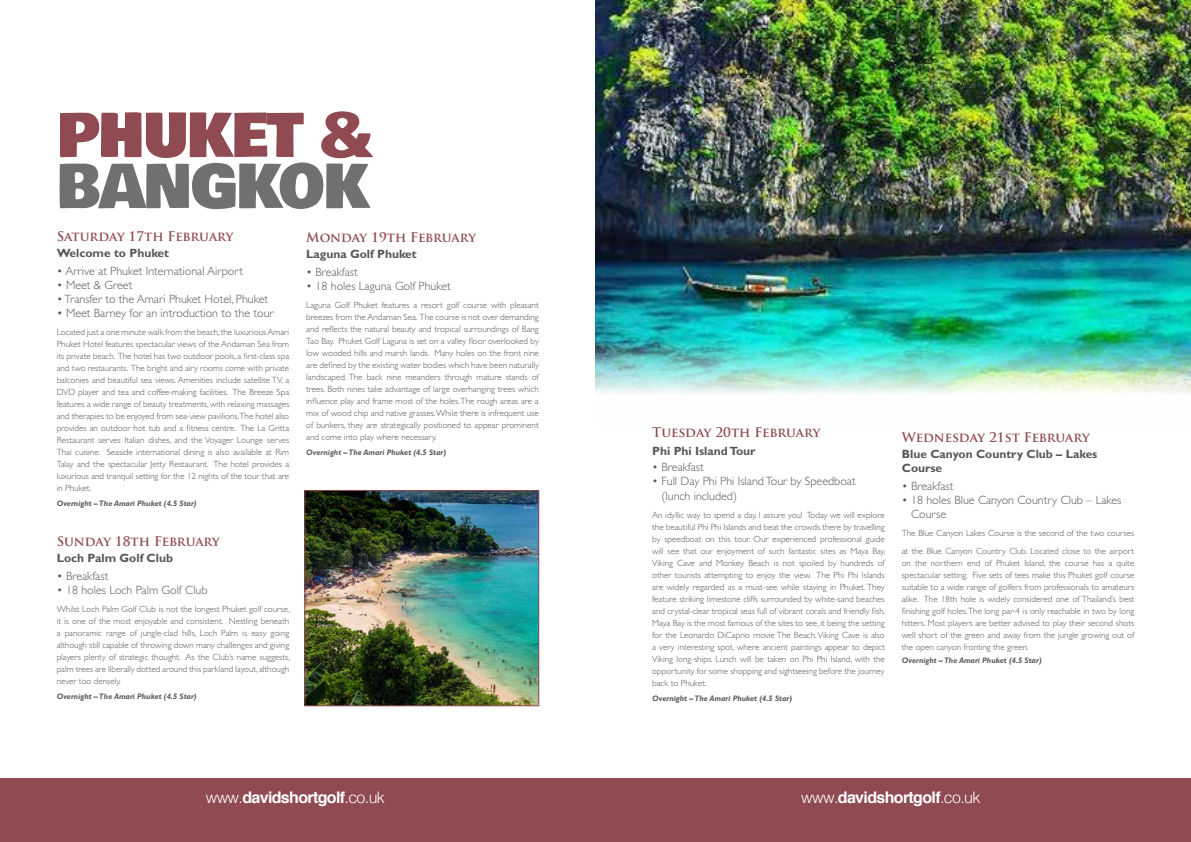
<style>
.page{position:relative;width:1191px;height:842px;background:#fff}
.page>*{position:absolute;margin:0;border:0;box-sizing:border-box;transform-origin:0 0}
.t1{font:59.2px "Bowlby One";letter-spacing:-.02em;color:#904a51;scale:.96 1}
.t2{font:59.2px "Bowlby One";letter-spacing:-.02em;color:#6e716d;scale:.96 1}
.t3{font:700 16px "Helvetica";letter-spacing:-.04em;color:#fff}
.t4{font:700 13px "Trajan Pro";letter-spacing:-.005em;color:#904a51}
.t5{font:300 12px/14.4px "Gill Sans Std";color:#575756}
.t6{font:700 12px/14px "Gill Sans Std";color:#575756}
.t7{font:300 9px/12px "Gill Sans Std";color:#575756;text-align:justify}
.t8{font:italic 700 8px "Gill Sans Std";color:#575756}
.s1{font-weight:300}
</style>
<div class="page">
<div style="left:0;top:779px;width:1191px;height:63px;background:#904a51"></div>
<img style="left:307px;top:492px;width:230px;height:212px">
<div style="left:305px;top:490px;width:234px;height:216px;border:1px solid #904a51"></div>
<img style="left:595px;top:0;width:596px;height:393px">
<h1 class="t1" style="left:57px;top:90px;width:329px">PHUKET &amp;</h1>
<h1 class="t2" style="left:57px;top:142px;width:327px">BANGKOK</h1>
<h3 class="t4" style="left:306px;top:229px;width:171px">Monday 19th February</h3>
<h3 class="t6" style="left:306px;top:247px;width:112px">Laguna Golf Phuket</h3>
<h3 class="t5" style="left:306px;top:265px;width:53px">• Breakfast</h3>
<h3 class="t5" style="left:306px;top:279px;width:146px">• 18 holes Laguna Golf Phuket</h3>
<p class="t7" style="left:306px;top:299px;width:234px">Laguna Golf Phuket features a resort golf course with pleasant breezes from the Andaman Sea. The course is not over demanding and reflects the natural beauty and tropical surroundings of Bang Tao Bay. Phuket Golf Laguna is set on a valley floor overlooked by low wooded hills and marsh lands. Many holes on the front nine are defined by the existing water bodies which have been naturally landscaped. The back nine meanders through mature stands of trees. Both nines take advantage of large overhanging trees which influence play and frame most of the holes. The rough areas are a mix of wood chip and native grasses. While there is infrequent use of bunkers, they are strategically positioned to appear prominent and come into play where necessary.</p>
<p class="t8" style="left:306px;top:448px;width:141px">Overnight – The Amari Phuket (4.5 Star)</p>
<h3 class="t4" style="left:57px;top:228px;width:178px">Saturday 17th February</h3>
<h3 class="t6" style="left:57px;top:246px;width:114px">Welcome to Phuket</h3>
<h3 class="t5" style="left:57px;top:264px;width:188px">• Arrive at Phuket International Airport</h3>
<h3 class="t5" style="left:57px;top:278px;width:77px">• Meet &amp; Greet</h3>
<h3 class="t5" style="left:57px;top:292px;width:213px">• Transfer to the Amari Phuket Hotel, Phuket</h3>
<h3 class="t5" style="left:57px;top:306px;width:218px">• Meet Barney for an introduction to the tour</h3>
<p class="t7" style="left:57px;top:326px;width:234px">Located just a one minute walk from the beach, the luxurious Amari Phuket Hotel features spectacular views of the Andaman Sea from its private beach. The hotel has two outdoor pools, a first-class spa and two restaurants. The bright and airy rooms come with private balconies and beautiful sea views. Amenities include satellite TV, a DVD player and tea and coffee-making facilities. The Breeze Spa features a wide range of beauty treatments, with relaxing massages and therapies to be enjoyed from sea-view pavilions.The hotel also provides an outdoor hot tub and a fitness centre. The La Gritta Restaurant serves Italian dishes, and the Voyager Lounge serves Thai cuisine. Seaside international dining is also available at Rim Talay and the spectacular Jetty Restaurant. The hotel provides a luxurious and tranquil setting for the 12 nights of the tour that are in Phuket.</p>
<p class="t8" style="left:57px;top:499px;width:141px">Overnight – The Amari Phuket (4.5 Star)</p>
<h3 class="t4" style="left:57px;top:533px;width:165px">Sunday 18th February</h3>
<h3 class="t6" style="left:57px;top:551px;width:118px">Loch Palm Golf Club</h3>
<h3 class="t5" style="left:57px;top:569px;width:53px">• Breakfast</h3>
<h3 class="t5" style="left:57px;top:583px;width:152px">• 18 holes Loch Palm Golf Club</h3>
<p class="t7" style="left:57px;top:603px;width:235px">Whilst Loch Palm Golf Club is not the longest Phuket golf course, it is one of the most enjoyable and consistent. Nestling beneath a panoramic range of jungle-clad hills, Loch Palm is easy going although still capable of throwing down many challenges and giving players plenty of strategic thought. As the Club’s name suggests, palm trees are liberally dotted around this parkland layout, although never too densely.</p>
<p class="t8" style="left:57px;top:692px;width:141px">Overnight – The Amari Phuket (4.5 Star)</p>
<h3 class="t4" style="left:652px;top:424px;width:170px">Tuesday 20th February</h3>
<h3 class="t6" style="left:652px;top:444px;width:105px">Phi Phi Island Tour</h3>
<h3 class="t5" style="left:652px;top:460px;width:53px">• Breakfast</h3>
<h3 class="t5" style="left:661px;top:474px;width:196px;text-indent:-9px">• Full Day Phi Phi Island Tour by Speedboat (lunch included)</h3>
<p class="t7" style="left:652px;top:509px;width:235px">An idyllic way to spend a day, I assure you! Today we will explore the beautiful Phi Phi Islands and beat the crowds there by travelling by speedboat on this tour. Our experienced professional guide will see that our enjoyment of such fantastic sites as Maya Bay, Viking Cave and Monkey Beach is not spoiled by hundreds of other tourists attempting to enjoy the view. The Phi Phi Islands are widely regarded as a must-see while staying in Phuket. They feature striking limestone cliffs surrounded by white-sand beaches and crystal-clear tropical seas full of vibrant corals and friendly fish.<br>Maya Bay is the most famous of the sites to see, it being the setting for the Leonardo DiCaprio movie The Beach. Viking Cave is also a very interesting spot, where ancient paintings appear to depict Viking long-ships. Lunch will be taken on Phi Phi Island, with the opportunity for some shopping and sightseeing before the journey back to Phuket.</p>
<p class="t8" style="left:652px;top:693px;width:141px">Overnight – The Amari Phuket (4.5 Star)</p>
<h3 class="t4" style="left:901px;top:429px;width:190px">Wednesday 21st February</h3>
<h3 class="t6" style="left:901px;top:447px;width:197px">Blue Canyon Country Club – Lakes<br>Course</h3>
<h3 class="t5" style="left:901px;top:479px;width:53px">• Breakfast</h3>
<h3 class="t5" style="left:911px;top:493px;width:212px;text-indent:-9px">• 18 holes Blue Canyon Country Club – Lakes<br>Course</h3>
<p class="t7" style="left:901px;top:524px;width:234px;line-height:18px">The Blue Canyon Lakes Course is the second of the two courses at the Blue Canyon Country Club. Located close to the airport</p>
<p class="t7" style="left:901px;top:557px;width:234px">on the northern end of Phuket Island, the course has a quite spectacular setting. Five sets of tees make this Phuket golf course suitable to a wide range of golfers from professionals to amateurs alike. The 18th hole is widely considered one of Thailand’s best finishing golf holes. The long par-4 is only reachable in two by long hitters. Most players are better advised to play their second shots well short of the green and away from the jungle growing out of the open canyon fronting the green.</p>
<p class="t8" style="left:901px;top:656px;width:141px">Overnight – The Amari Phuket (4.5 Star)</p>
<h2 class="t3" style="left:206px;top:784px;width:181px"><span class="s1">www.</span>davidshortgolf<span class="s1">.co.uk</span></h2>
<h2 class="t3" style="left:801px;top:784px;width:181px"><span class="s1">www.</span>davidshortgolf<span class="s1">.co.uk</span></h2>
</div>
